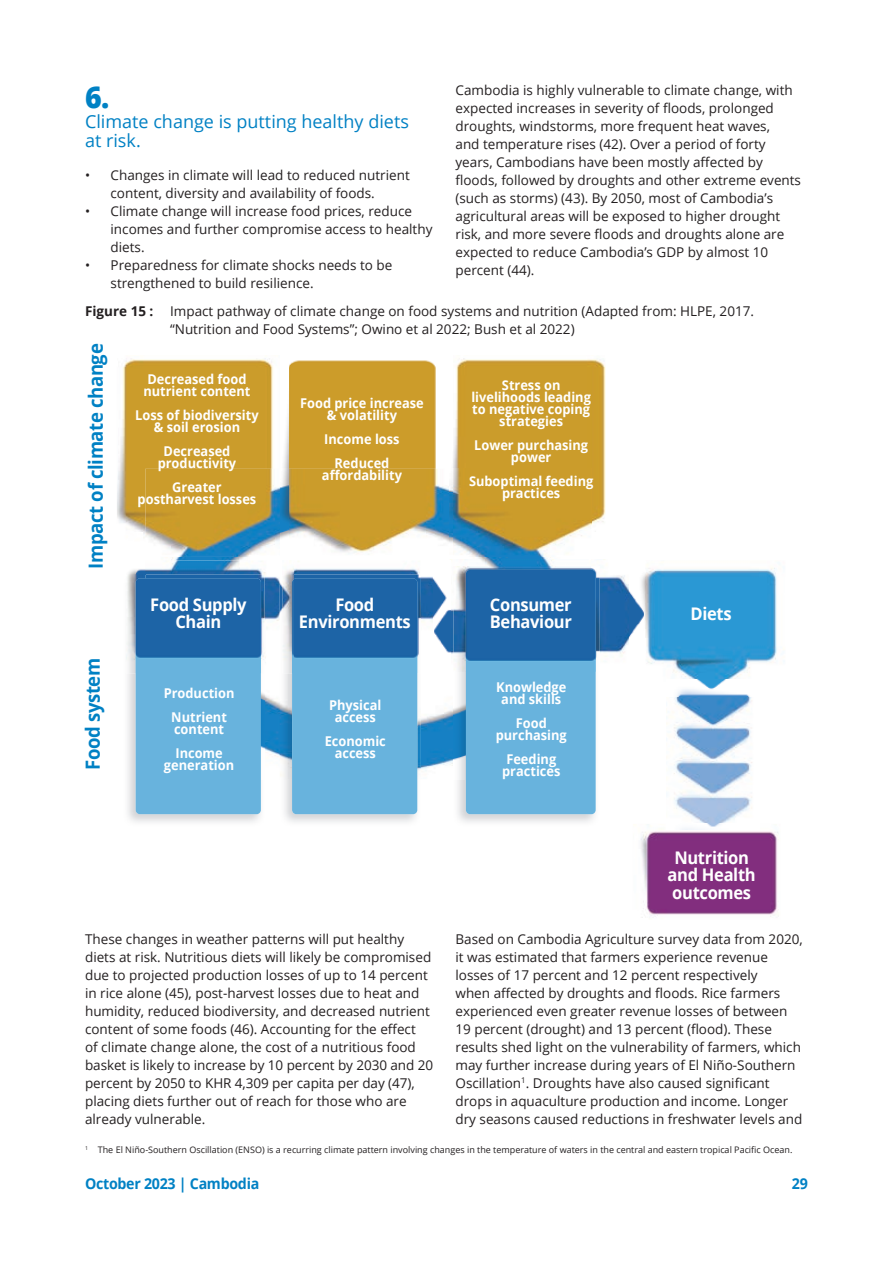
<style>
.page{position:relative;width:893px;height:1263px;background:#fff}
.page>*{position:absolute;margin:0;border:0;box-sizing:border-box;transform-origin:0 0}
.t1{font:800 30px "Open Sans";color:#0081c4;scale:.95 1}
.t2{font:700 19.5px "Open Sans";letter-spacing:-.02em;color:#0081c4;scale:.95 1}
.t3{font:18px/19.5px "Open Sans";color:#0081c4}
.t4{font:700 17.4px/17.4px "Open Sans";letter-spacing:-.02em;color:#fff;text-align:center;scale:.95 1}
.t5{font:700 15px "Open Sans";letter-spacing:-.02em;color:#0081c4;scale:.95 1}
.t6{font:13.5px/18px "Open Sans";color:#231f20}
.t7{font:700 13.5px/12px "Open Sans";color:#fff;text-align:center;scale:.95 1}
.t8{font:9px "Open Sans";color:#231f20}
.s1{font-weight:700}
</style>
<div class="page">
<img style="left:171px;top:469px;width:376px;height:91px">
<img style="left:264px;top:694px;width:16px;height:63px">
<img style="left:421px;top:709px;width:33px;height:62px">
<img style="left:127px;top:673px;width:137px;height:149px">
<div style="left:136px;top:578px;width:125px;height:236px;background:#68b3dd;border-radius:4px"></div>
<img style="left:280px;top:673px;width:141px;height:149px">
<div style="left:292px;top:578px;width:125px;height:236px;background:#68b3dd;border-radius:4px"></div>
<img style="left:454px;top:672px;width:142px;height:150px">
<div style="left:466px;top:570px;width:130px;height:244px;background:#68b3dd;border-radius:4px"></div>
<img style="left:126px;top:560px;width:308px;height:113px">
<img style="left:145px;top:575px;width:119px;height:98px">
<img style="left:136px;top:578px;width:125px;height:95px">
<img style="left:280px;top:575px;width:12px;height:98px">
<img style="left:294px;top:575px;width:127px;height:98px">
<img style="left:292px;top:578px;width:125px;height:95px">
<img style="left:434px;top:559px;width:196px;height:113px">
<img style="left:466px;top:570px;width:130px;height:102px">
<img style="left:434px;top:560px;width:16px;height:112px">
<img style="left:644px;top:568px;width:133px;height:112px">
<img style="left:630px;top:576px;width:14px;height:61px">
<img style="left:674px;top:680px;width:78px;height:144px">
<img style="left:640px;top:824px;width:139px;height:93px">
<img style="left:117px;top:358px;width:171px;height:199px">
<img style="left:281px;top:358px;width:155px;height:111px">
<img style="left:452px;top:358px;width:154px;height:199px">
<img style="left:450px;top:469px;width:2px;height:88px">
<p class="t6" style="left:455px;top:81px;width:347px">Cambodia is highly vulnerable to climate change, with expected increases in severity of floods, prolonged droughts, windstorms, more frequent heat waves,<br>and temperature rises (42). Over a period of forty years, Cambodians have been mostly affected by floods, followed by droughts and other extreme events (such as storms) (43). By 2050, most of Cambodia’s agricultural areas will be exposed to higher drought risk, and more severe floods and droughts alone are expected to reduce Cambodia’s GDP by almost 10 percent (44).</p>
<p class="t6" style="left:170px;top:302px;width:585px;text-indent:-85px"><span class="s1">Figure 15 :</span> Impact pathway of climate change on food systems and nutrition (Adapted from: HLPE, 2017. “Nutrition and Food Systems”; Owino et al 2022; Bush et al 2022)</p>
<h1 class="t1" style="left:85px;top:74px;width:27px">6.</h1>
<h3 class="t3" style="left:85px;top:111px;width:325px">Climate change is putting healthy diets at risk.</h3>
<p class="t6" style="left:111px;top:166px;width:301px;text-indent:-26px">• Changes in climate will lead to reduced nutrient content, diversity and availability of foods.</p>
<p class="t6" style="left:111px;top:202px;width:323px;text-indent:-26px">• Climate change will increase food prices, reduce incomes and further compromise access to healthy diets.</p>
<p class="t6" style="left:111px;top:256px;width:283px;text-indent:-26px">• Preparedness for climate shocks needs to be strengthened to build resilience.</p>
<h2 class="t2" style="left:82px;top:569px;width:238px;rotate:-90deg">Impact of climate change</h2>
<h2 class="t2" style="left:79px;top:770px;width:119px;rotate:-90deg">Food system</h2>
<p class="t7" style="left:143px;top:372px;width:114px;text-align:left">Decreased food nutrient content</p>
<p class="t7" style="left:135px;top:408px;width:131px">Loss of biodiversity &amp; soil erosion</p>
<p class="t7" style="left:158px;top:444px;width:84px">Decreased productivity</p>
<p class="t7" style="left:138px;top:480px;width:126px">Greater postharvest losses</p>
<p class="t4" style="left:150px;top:595px;width:103px">Food Supply<br>Chain</p>
<p class="t7" style="left:164px;top:680px;width:76px;line-height:24px">Production<br>Nutrient</p>
<p class="t7" style="left:174px;top:716px;width:54px;line-height:24px;text-align:left">content<br>Income</p>
<p class="t7" style="left:164px;top:758px;width:75px">generation</p>
<p class="t7" style="left:300px;top:396px;width:132px">Food price increase &amp; volatility</p>
<p class="t7" style="left:324px;top:426px;width:81px;line-height:24px">Income loss<br>Reduced</p>
<p class="t7" style="left:322px;top:468px;width:86px">affordability</p>
<p class="t4" style="left:299px;top:595px;width:119px">Food<br>Environments</p>
<p class="t7" style="left:329px;top:698px;width:57px">Physical access</p>
<p class="t7" style="left:325px;top:734px;width:66px">Economic access</p>
<p class="t7" style="left:471px;top:378px;width:127px">Stress on livelihoods leading to negative coping strategies</p>
<p class="t7" style="left:474px;top:438px;width:121px">Lower purchasing power</p>
<p class="t7" style="left:469px;top:474px;width:132px">Suboptimal feeding practices</p>
<p class="t4" style="left:490px;top:595px;width:88px;text-align:left">Consumer<br>Behaviour</p>
<p class="t4" style="left:690px;top:604px;width:45px">Diets</p>
<p class="t7" style="left:496px;top:680px;width:75px">Knowledge and skills</p>
<p class="t7" style="left:496px;top:716px;width:76px">Food purchasing</p>
<p class="t7" style="left:502px;top:752px;width:63px">Feeding practices</p>
<p class="t4" style="left:668px;top:848px;width:94px">Nutrition and Health outcomes</p>
<p class="t6" style="left:85px;top:929px;width:350px">These changes in weather patterns will put healthy diets at risk. Nutritious diets will likely be compromised due to projected production losses of up to 14 percent in rice alone (45), post-harvest losses due to heat and humidity, reduced biodiversity, and decreased nutrient content of some foods (46). Accounting for the effect<br>of climate change alone, the cost of a nutritious food basket is likely to increase by 10 percent by 2030 and 20 percent by 2050 to KHR 4,309 per capita per day (47), placing diets further out of reach for those who are already vulnerable.</p>
<p class="t6" style="left:455px;top:929px;width:349px">Based on Cambodia Agriculture survey data from 2020, it was estimated that farmers experience revenue losses of 17 percent and 12 percent respectively<br>when affected by droughts and floods. Rice farmers experienced even greater revenue losses of between 19 percent (drought) and 13 percent (flood). These results shed light on the vulnerability of farmers, which may further increase during years of El Niño-Southern Oscillation<sup>1</sup>. Droughts have also caused significant drops in aquaculture production and income. Longer dry seasons caused reductions in freshwater levels and</p>
<p class="t8" style="left:85px;top:1144px;width:709px"><sup>1</sup> The El Niño-Southern Oscillation (ENSO) is a recurring climate pattern involving changes in the temperature of waters in the central and eastern tropical Pacific Ocean.</p>
<p class="t5" style="left:85px;top:1173px;width:185px">October 2023 | Cambodia</p>
<p class="t5" style="left:792px;top:1173px;width:18px">29</p>
</div>
